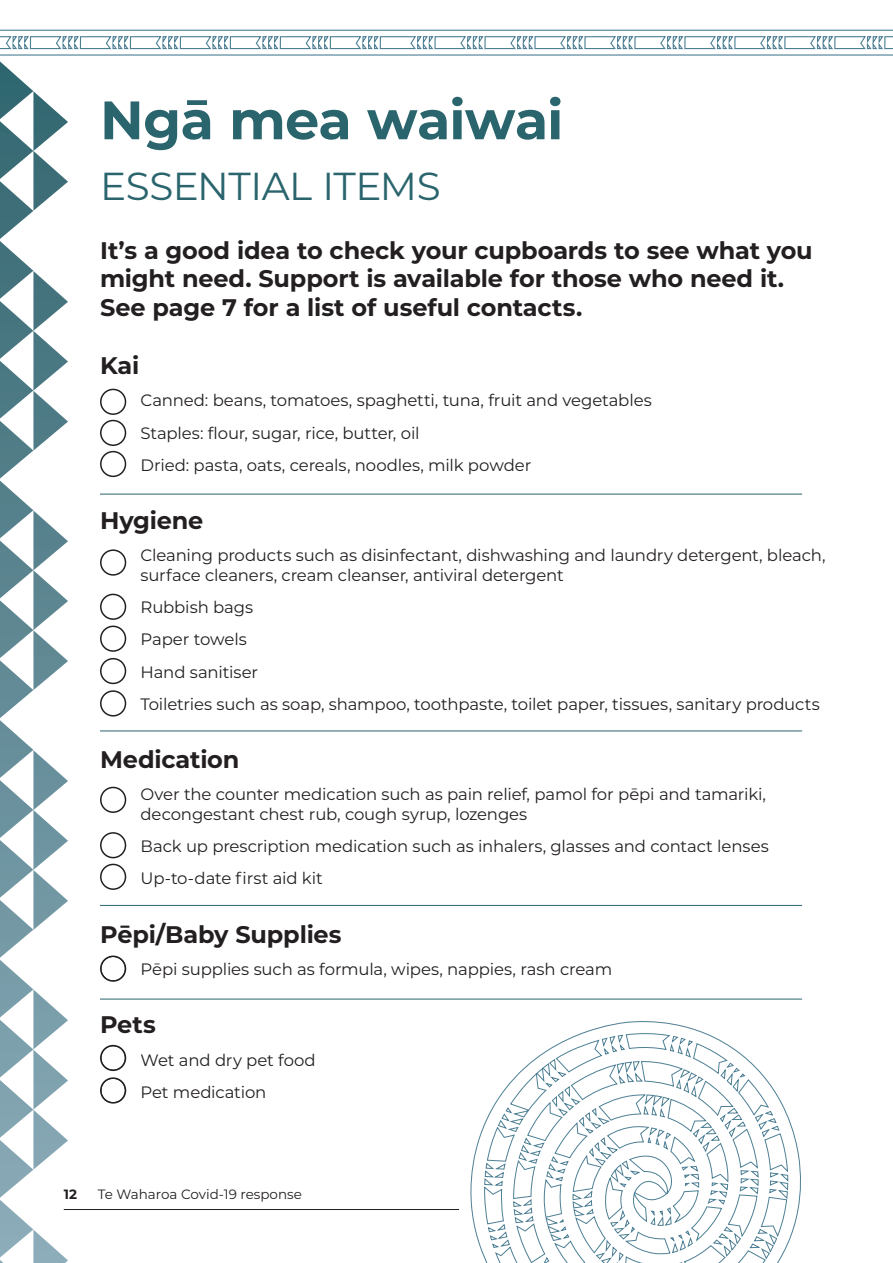
<style>
.page{position:relative;width:893px;height:1263px;background:#fff}
.page>*{position:absolute;margin:0;border:0;box-sizing:border-box;transform-origin:0 0}
.t1{font:700 54px "Montserrat";letter-spacing:-.015em;color:#2a646d}
.t2{font:39px "Montserrat";letter-spacing:-.015em;color:#2a646d}
.t3{font:700 24px/28.5px "Montserrat";letter-spacing:-.005em;color:#231f20}
.t4{font:16.5px/32.2px "Montserrat";letter-spacing:-.01em;color:#231f20}
.t5{font:13.5px "Montserrat";color:#231f20}
.t6{font:700 13.5px "Montserrat";color:#231f20}
</style>
<div class="page">
<hr style="left:64px;top:1209px;width:395px;height:1px;background:#231f20">
<svg style="left:0;top:61px;width:68px;height:1202px"></svg>
<svg style="left:0;top:29px;width:893px;height:27px"></svg>
<svg style="left:470px;top:1021px;width:331px;height:242px"></svg>
<div style="left:100px;top:389px;width:26px;height:26px;border:2px solid #231f20;border-radius:50%"></div>
<div style="left:100px;top:420px;width:26px;height:26px;border:2px solid #231f20;border-radius:50%"></div>
<div style="left:100px;top:451px;width:26px;height:26px;border:2px solid #231f20;border-radius:50%"></div>
<div style="left:100px;top:594px;width:26px;height:26px;border:2px solid #231f20;border-radius:50%"></div>
<div style="left:100px;top:625px;width:26px;height:27px;border:2px solid #231f20;border-radius:50%"></div>
<div style="left:100px;top:658px;width:26px;height:26px;border:2px solid #231f20;border-radius:50%"></div>
<div style="left:100px;top:690px;width:26px;height:26px;border:2px solid #231f20;border-radius:50%"></div>
<div style="left:100px;top:549px;width:26px;height:27px;border:2px solid #231f20;border-radius:50%"></div>
<div style="left:100px;top:787px;width:26px;height:26px;border:2px solid #231f20;border-radius:50%"></div>
<div style="left:100px;top:832px;width:26px;height:26px;border:2px solid #231f20;border-radius:50%"></div>
<div style="left:101px;top:956px;width:24px;height:25px;border:2px solid #231f20;border-radius:50%"></div>
<div style="left:100px;top:955px;width:26px;height:27px;border:2px solid #231f20;border-radius:50%"></div>
<div style="left:101px;top:1045px;width:24px;height:25px;border:2px solid #231f20;border-radius:50%"></div>
<div style="left:100px;top:1045px;width:26px;height:26px;border:2px solid #231f20;border-radius:50%"></div>
<div style="left:101px;top:1078px;width:24px;height:25px;border:2px solid #231f20;border-radius:50%"></div>
<div style="left:100px;top:1077px;width:26px;height:26px;border:2px solid #231f20;border-radius:50%"></div>
<div style="left:100px;top:864px;width:26px;height:26px;border:2px solid #231f20;border-radius:50%"></div>
<hr style="left:100px;top:494px;width:702px;height:1px;background:#2a646d">
<hr style="left:100px;top:730px;width:702px;height:1px;background:#2a646d">
<hr style="left:100px;top:905px;width:702px;height:1px;background:#2a646d">
<hr style="left:100px;top:999px;width:702px;height:1px;background:#2a646d">
<h1 class="t1" style="left:100px;top:81px;width:465px">Ngā mea waiwai</h1>
<h2 class="t2" style="left:100px;top:160px;width:342px">ESSENTIAL ITEMS</h2>
<h3 class="t3" style="left:100px;top:235px;width:714px">It’s a good idea to check your cupboards to see what you might need. Support is available for those who need it.<br>See page 7 for a list of useful contacts.</h3>
<h3 class="t3" style="left:100px;top:350px;width:41px">Kai</h3>
<p class="t4" style="left:141px;top:384px;width:513px">Canned: beans, tomatoes, spaghetti, tuna, fruit and vegetables<br>Staples: flour, sugar, rice, butter, oil<br>Dried: pasta, oats, cereals, noodles, milk powder</p>
<h3 class="t3" style="left:100px;top:505px;width:105px">Hygiene</h3>
<p class="t4" style="left:141px;top:545px;width:687px;line-height:19.5px">Cleaning products such as disinfectant, dishwashing and laundry detergent, bleach, surface cleaners, cream cleanser, antiviral detergent</p>
<p class="t4" style="left:141px;top:590px;width:681px">Rubbish bags<br>Paper towels<br>Hand sanitiser<br>Toiletries such as soap, shampoo, toothpaste, toilet paper, tissues, sanitary products</p>
<h3 class="t3" style="left:100px;top:744px;width:141px">Medication</h3>
<p class="t4" style="left:141px;top:784px;width:627px;line-height:19.5px">Over the counter medication such as pain relief, pamol for pēpi and tamariki, decongestant chest rub, cough syrup, lozenges</p>
<p class="t4" style="left:141px;top:830px;width:630px">Back up prescription medication such as inhalers, glasses and contact lenses<br>Up-to-date first aid kit</p>
<h3 class="t3" style="left:100px;top:919px;width:243px">Pēpi/Baby Supplies</h3>
<p class="t4" style="left:141px;top:952px;width:473px">Pēpi supplies such as formula, wipes, nappies, rash cream</p>
<h3 class="t3" style="left:100px;top:1009px;width:57px">Pets</h3>
<p class="t4" style="left:141px;top:1043px;width:177px">Wet and dry pet food<br>Pet medication</p>
<p class="t6" style="left:64px;top:1185px;width:15px">12</p>
<p class="t5" style="left:98px;top:1185px;width:206px">Te Waharoa Covid-19 response</p>
</div>
